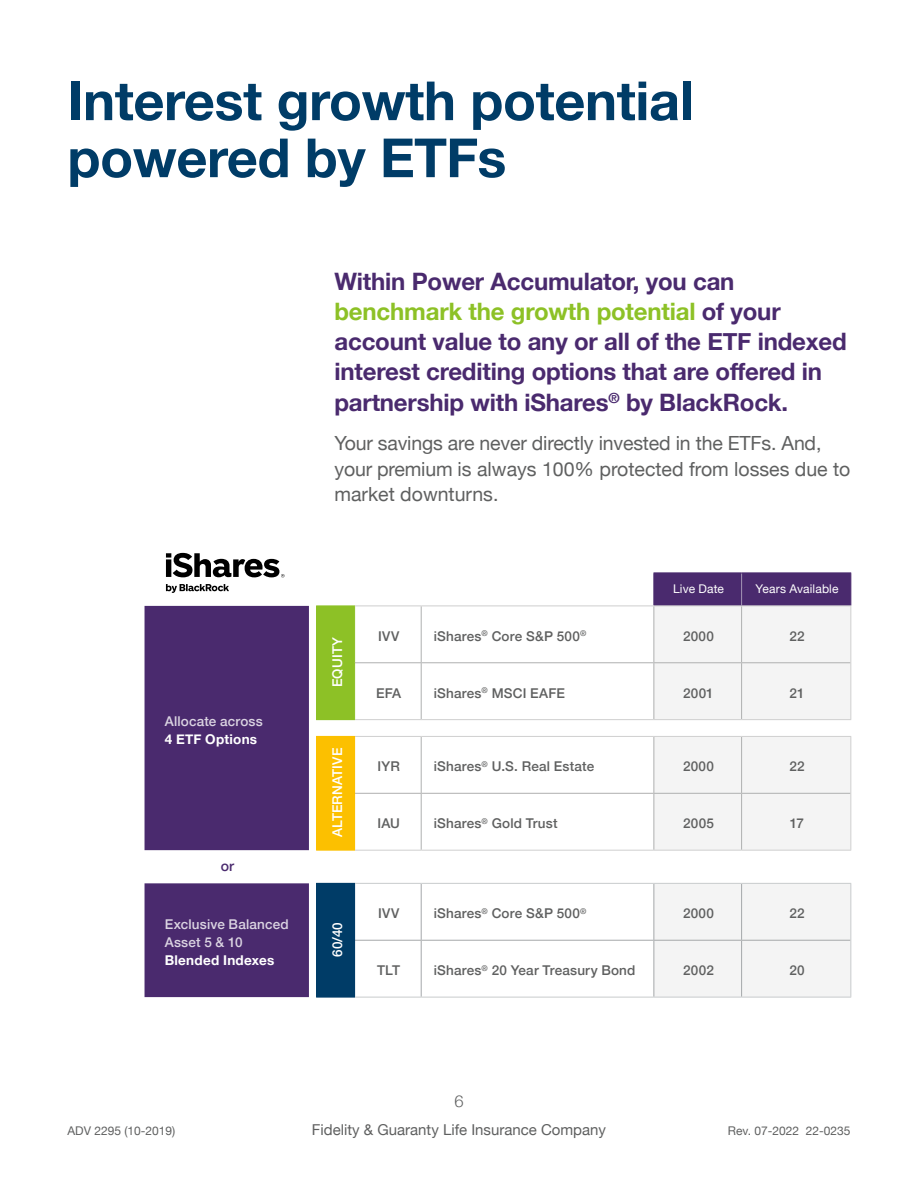
<style>
.page{position:relative;width:918px;height:1188px;background:#fff}
.page>*{position:absolute;margin:0;border:0;box-sizing:border-box;transform-origin:0 0}
.t1{font:700 54px/57px "Helvetica Neue";letter-spacing:-.005em;color:#003c67}
.t2{font:700 24px/30.3px "Helvetica Neue";letter-spacing:-.01em;color:#4a2a6e}
.t3{font:19.5px/25.5px "Helvetica Neue";letter-spacing:-.01em;color:#5f6060}
.t4{font:300 16.5px "Helvetica Neue";color:#5f6060}
.t5{font:15px "Helvetica Neue";color:#5f6060}
.t6{font:500 14.1px "Helvetica Neue";color:#4a2a6e}
.t7{font:500 13.5px "Helvetica Neue";letter-spacing:.015em;color:#5f6060}
.t8{font:500 13.5px/18px "Helvetica Neue";letter-spacing:.015em;color:#dbd4e2}
.t9{font:700 13.5px "Helvetica Neue";letter-spacing:.02em;color:#fff}
.t10{font:500 13.5px "Helvetica Neue";letter-spacing:.015em;color:#fff}
.t11{font:12px "Helvetica Neue";color:#5f6060}
.t12{font:12px "Helvetica Neue";letter-spacing:.015em;color:#fff}
.s1{color:#8dc126}
</style>
<div class="page">
<svg style="left:145px;top:573px;width:705px;height:424px;fill:#4a2a6e"></svg>
<div style="left:316px;top:606px;width:39px;height:114px;background:#8dc126"></div>
<svg style="left:355px;top:607px;width:299px;height:390px"></svg>
<svg style="left:654px;top:607px;width:196px;height:390px;fill:#f4f4f4"></svg>
<div style="left:316px;top:736px;width:39px;height:114px;background:#fcc000"></div>
<div style="left:316px;top:883px;width:39px;height:114px;background:#003c67"></div>
<hr style="left:741px;top:573px;width:1px;height:33px;background:#a495b6">
<hr style="left:421px;top:606px;width:1px;height:56px;background:#afb0b0">
<hr style="left:653px;top:606px;width:1px;height:56px;background:#afb0b0">
<hr style="left:741px;top:606px;width:1px;height:56px;background:#afb0b0">
<hr style="left:355px;top:662px;width:66px;height:1px;background:#afb0b0">
<hr style="left:421px;top:662px;width:233px;height:1px;background:#afb0b0">
<hr style="left:421px;top:663px;width:1px;height:56px;background:#afb0b0">
<hr style="left:654px;top:662px;width:88px;height:1px;background:#afb0b0">
<hr style="left:653px;top:663px;width:1px;height:56px;background:#afb0b0">
<hr style="left:742px;top:662px;width:108px;height:1px;background:#afb0b0">
<hr style="left:741px;top:663px;width:1px;height:56px;background:#afb0b0">
<hr style="left:421px;top:737px;width:1px;height:56px;background:#afb0b0">
<hr style="left:653px;top:737px;width:1px;height:56px;background:#afb0b0">
<hr style="left:741px;top:737px;width:1px;height:56px;background:#afb0b0">
<hr style="left:355px;top:793px;width:66px;height:1px;background:#afb0b0">
<hr style="left:421px;top:793px;width:233px;height:1px;background:#afb0b0">
<hr style="left:421px;top:794px;width:1px;height:56px;background:#afb0b0">
<hr style="left:654px;top:793px;width:88px;height:1px;background:#afb0b0">
<hr style="left:653px;top:794px;width:1px;height:56px;background:#afb0b0">
<hr style="left:742px;top:793px;width:108px;height:1px;background:#afb0b0">
<hr style="left:741px;top:794px;width:1px;height:56px;background:#afb0b0">
<hr style="left:421px;top:884px;width:1px;height:56px;background:#a5a8aa">
<hr style="left:653px;top:884px;width:1px;height:56px;background:#a5a8aa">
<hr style="left:741px;top:884px;width:1px;height:56px;background:#a5a8aa">
<hr style="left:355px;top:940px;width:66px;height:1px;background:#a5a8aa">
<hr style="left:421px;top:940px;width:233px;height:1px;background:#a5a8aa">
<hr style="left:421px;top:941px;width:1px;height:56px;background:#a5a8aa">
<hr style="left:654px;top:940px;width:88px;height:1px;background:#a5a8aa">
<hr style="left:653px;top:941px;width:1px;height:56px;background:#a5a8aa">
<hr style="left:742px;top:940px;width:108px;height:1px;background:#a5a8aa">
<hr style="left:741px;top:941px;width:1px;height:56px;background:#a5a8aa">
<hr style="left:653px;top:573px;width:89px;height:1px;background:#4a2a6e">
<hr style="left:653px;top:573px;width:1px;height:33px;background:#4a2a6e">
<hr style="left:742px;top:573px;width:109px;height:1px;background:#4a2a6e">
<hr style="left:850px;top:573px;width:1px;height:33px;background:#4a2a6e">
<hr style="left:355px;top:606px;width:66px;height:1px;background:#cfcfcf">
<hr style="left:421px;top:606px;width:233px;height:1px;background:#cfcfcf">
<hr style="left:654px;top:606px;width:88px;height:1px;background:#cfcfcf">
<hr style="left:742px;top:606px;width:109px;height:1px;background:#cfcfcf">
<hr style="left:850px;top:606px;width:1px;height:57px;background:#cfcfcf">
<hr style="left:850px;top:663px;width:1px;height:56px;background:#cfcfcf">
<hr style="left:355px;top:719px;width:66px;height:1px;background:#cfcfcf">
<hr style="left:421px;top:719px;width:233px;height:1px;background:#cfcfcf">
<hr style="left:654px;top:719px;width:88px;height:1px;background:#cfcfcf">
<hr style="left:742px;top:719px;width:109px;height:1px;background:#cfcfcf">
<hr style="left:355px;top:736px;width:66px;height:1px;background:#cfcfcf">
<hr style="left:421px;top:736px;width:233px;height:1px;background:#cfcfcf">
<hr style="left:654px;top:736px;width:88px;height:1px;background:#cfcfcf">
<hr style="left:742px;top:736px;width:109px;height:1px;background:#cfcfcf">
<hr style="left:850px;top:737px;width:1px;height:56px;background:#cfcfcf">
<hr style="left:850px;top:793px;width:1px;height:57px;background:#cfcfcf">
<hr style="left:355px;top:850px;width:66px;height:1px;background:#cfcfcf">
<hr style="left:421px;top:850px;width:233px;height:1px;background:#cfcfcf">
<hr style="left:654px;top:850px;width:88px;height:1px;background:#cfcfcf">
<hr style="left:742px;top:850px;width:109px;height:1px;background:#cfcfcf">
<hr style="left:355px;top:883px;width:66px;height:1px;background:#c8cbcc">
<hr style="left:421px;top:883px;width:233px;height:1px;background:#c8cbcc">
<hr style="left:654px;top:883px;width:88px;height:1px;background:#c8cbcc">
<hr style="left:742px;top:883px;width:109px;height:1px;background:#c8cbcc">
<hr style="left:850px;top:884px;width:1px;height:56px;background:#c8cbcc">
<hr style="left:850px;top:940px;width:1px;height:57px;background:#c8cbcc">
<hr style="left:355px;top:997px;width:66px;height:1px;background:#c8cbcc">
<hr style="left:421px;top:997px;width:233px;height:1px;background:#c8cbcc">
<hr style="left:654px;top:997px;width:88px;height:1px;background:#c8cbcc">
<hr style="left:742px;top:997px;width:109px;height:1px;background:#c8cbcc">
<hr style="left:316px;top:997px;width:39px;height:1px;background:#003c67">
<hr style="left:316px;top:850px;width:39px;height:1px;background:#fcc000">
<svg style="left:166px;top:553px;width:119px;height:40px"></svg>
<h1 class="t1" style="left:68px;top:74px;width:628px">Interest growth potential powered by ETFs</h1>
<p class="t2" style="left:334px;top:267px;width:514px">Within Power Accumulator, you can <span class="s1">benchmark the growth potential</span> of your account value to any or all of the ETF indexed interest crediting options that are offered in partnership with iShares<sup>®</sup> by BlackRock.</p>
<p class="t3" style="left:334px;top:432px;width:518px">Your savings are never directly invested in the ETFs. And, your premium is always 100% protected from losses due to market downturns.</p>
<p class="t8" style="left:165px;top:711px;width:100px">Allocate across</p>
<p class="t9" style="left:165px;top:728px;width:94px">4 ETF Options</p>
<p class="t6" style="left:221px;top:854px;width:15px">or</p>
<p class="t8" style="left:165px;top:914px;width:126px">Exclusive Balanced<br>Asset 5 &amp; 10</p>
<p class="t9" style="left:165px;top:949px;width:111px">Blended Indexes</p>
<p class="t10" style="left:326px;top:687px;width:52px;rotate:-90deg">EQUITY</p>
<p class="t10" style="left:326px;top:837px;width:91px;rotate:-90deg">ALTERNATIVE</p>
<p class="t10" style="left:326px;top:957px;width:36px;rotate:-90deg">60/40</p>
<p class="t12" style="left:673px;top:580px;width:52px">Live Date</p>
<p class="t12" style="left:755px;top:580px;width:85px">Years Available</p>
<p class="t7" style="left:378px;top:625px;width:23px">IVV</p>
<p class="t7" style="left:434px;top:625px;width:154px">iShares<sup>®</sup> Core S&amp;P 500<sup>®</sup></p>
<p class="t7" style="left:683px;top:625px;width:32px">2000</p>
<p class="t7" style="left:789px;top:625px;width:17px">22</p>
<p class="t7" style="left:376px;top:682px;width:27px">EFA</p>
<p class="t7" style="left:434px;top:682px;width:133px">iShares<sup>®</sup> MSCI EAFE</p>
<p class="t7" style="left:683px;top:682px;width:32px">2001</p>
<p class="t7" style="left:789px;top:682px;width:17px">21</p>
<p class="t7" style="left:377px;top:756px;width:24px">IYR</p>
<p class="t7" style="left:434px;top:756px;width:162px">iShares<sup>®</sup> U.S. Real Estate</p>
<p class="t7" style="left:683px;top:756px;width:32px">2000</p>
<p class="t7" style="left:789px;top:756px;width:17px">22</p>
<p class="t7" style="left:377px;top:813px;width:24px">IAU</p>
<p class="t7" style="left:434px;top:813px;width:125px">iShares<sup>®</sup> Gold Trust</p>
<p class="t7" style="left:683px;top:813px;width:32px">2005</p>
<p class="t7" style="left:790px;top:813px;width:16px">17</p>
<p class="t7" style="left:378px;top:903px;width:23px">IVV</p>
<p class="t7" style="left:434px;top:903px;width:154px">iShares<sup>®</sup> Core S&amp;P 500<sup>®</sup></p>
<p class="t7" style="left:683px;top:903px;width:32px">2000</p>
<p class="t7" style="left:789px;top:903px;width:17px">22</p>
<p class="t7" style="left:377px;top:960px;width:24px">TLT</p>
<p class="t7" style="left:434px;top:960px;width:203px">iShares<sup>®</sup> 20 Year Treasury Bond</p>
<p class="t7" style="left:683px;top:960px;width:32px">2002</p>
<p class="t7" style="left:789px;top:960px;width:17px">20</p>
<p class="t4" style="left:454px;top:1088px;width:11px">6</p>
<p class="t11" style="left:68px;top:1122px;width:109px">ADV 2295 (10-2019)</p>
<p class="t5" style="left:312px;top:1119px;width:296px">Fidelity &amp; Guaranty Life Insurance Company</p>
<p class="t11" style="left:728px;top:1122px;width:124px">Rev. 07-2022 22-0235</p>
</div>
